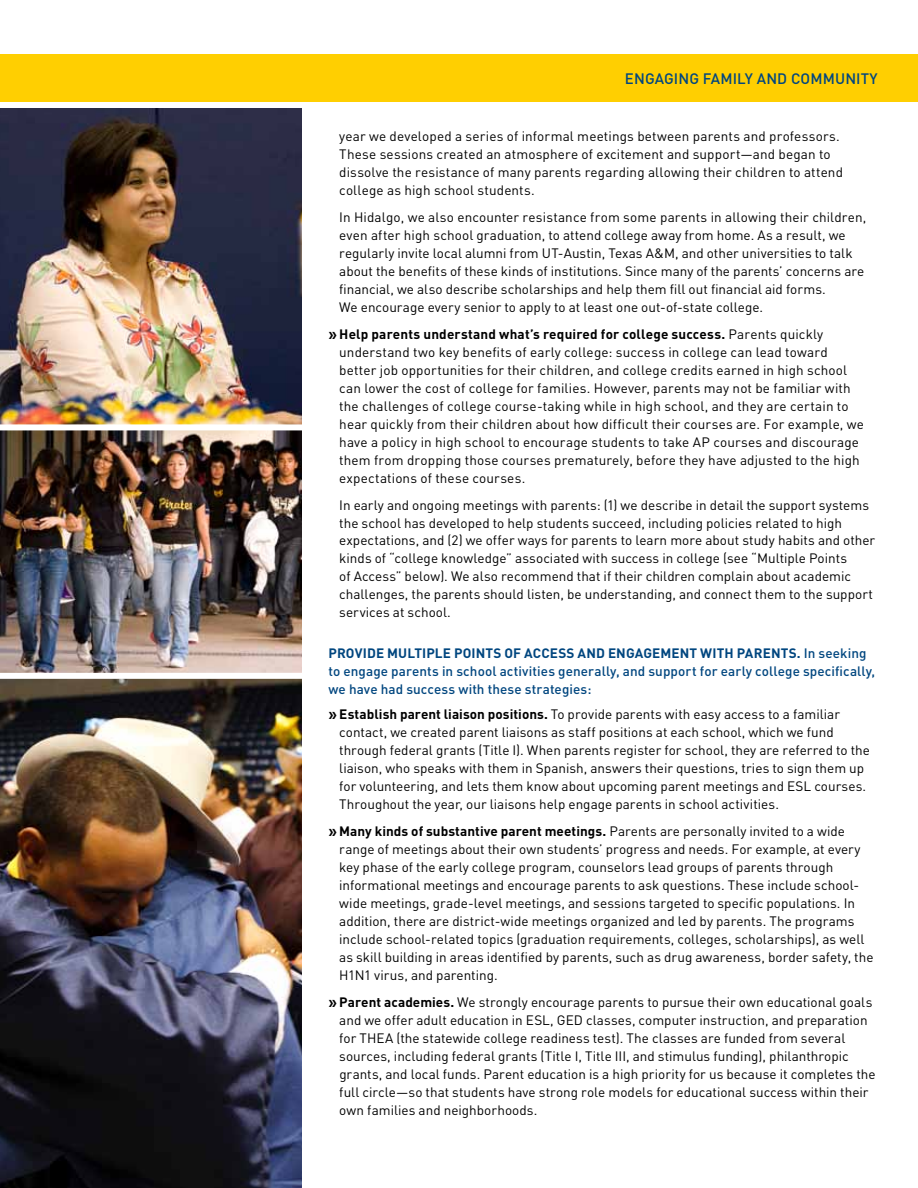
<style>
.page{position:relative;width:918px;height:1188px;background:#fff}
.page>*{position:absolute;margin:0;border:0;box-sizing:border-box;transform-origin:0 0}
.t1{font:500 15px "DIN";letter-spacing:.095em;color:#00467f}
.t2{font:13.5px/18px "DIN";letter-spacing:.005em;color:#000}
.t3{font:500 13.5px/18px "DIN";letter-spacing:.005em;color:#00467f}
.s1{font-family:"Interstate";font-weight:700}
.s2{font-weight:700}
</style>
<div class="page">
<div style="left:0;top:54px;width:918px;height:47px;background:#ffcf01"></div>
<img style="left:0;top:108px;width:302px;height:1080px">
<img style="left:0;top:430px;width:302px;height:243px">
<div style="left:0;top:424px;width:308px;height:6px;background:#fff"></div>
<div style="left:0;top:673px;width:308px;height:6px;background:#fff"></div>
<p class="t1" style="left:625px;top:69px;width:253px">Engaging Family and Community</p>
<p class="t2" style="left:339px;top:126px;width:505px">year we developed a series of informal meetings between parents and professors.<br>These sessions created an atmosphere of excitement and support—and began to dissolve the resistance of many parents regarding allowing their children to attend college as high school students.</p>
<p class="t2" style="left:339px;top:207px;width:529px">In Hidalgo, we also encounter resistance from some parents in allowing their children, even after high school graduation, to attend college away from home. As a result, we regularly invite local alumni from UT-Austin, Texas A&amp;M , and other universities to talk about the benefits of these kinds of institutions. Since many of the parents’ concerns are financial, we also describe scholarships and help them fill out financial aid forms.<br>We encourage every senior to apply to at least one out-of-state college.</p>
<p class="t2" style="left:339px;top:324px;width:526px;text-indent:-11px"><span class="s1">»</span> <span class="s2">Help parents understand what’s required for college success.</span> Parents quickly understand two key benefits of early college: success in college can lead toward better job opportunities for their children, and college credits earned in high school can lower the cost of college for families. However, parents may not be familiar with the challenges of college course-taking while in high school, and they are certain to hear quickly from their children about how difficult their courses are. For example, we have a policy in high school to encourage students to take AP courses and discourage them from dropping those courses prematurely, before they have adjusted to the high expectations of these courses.</p>
<p class="t2" style="left:339px;top:495px;width:537px">In early and ongoing meetings with parents: (1) we describe in detail the support systems the school has developed to help students succeed, including policies related to high expectations, and (2) we offer ways for parents to learn more about study habits and other kinds of “college knowledge” associated with success in college (see “M ultiple Points<br>of Access” below). We also recommend that if their children complain about academic challenges, the parents should listen, be understanding, and connect them to the support services at school.</p>
<p class="t3" style="left:328px;top:644px;width:548px"><span class="s2">Provide M ultiple Points of Access and Engagement with Parents.</span> In seeking to engage parents in school activities generally, and support for early college specifically, we have had success with these strategies:</p>
<p class="t2" style="left:339px;top:705px;width:532px;text-indent:-11px"><span class="s1">»</span> <span class="s2">Establish parent liaison positions.</span> To provide parents with easy access to a familiar contact, we created parent liaisons as staff positions at each school, which we fund through federal grants (Title I). When parents register for school, they are referred to the liaison, who speaks with them in Spanish, answers their questions, tries to sign them up for volunteering, and lets them know about upcoming parent meetings and ESL courses.<br>Throughout the year, our liaisons help engage parents in school activities.</p>
<p class="t2" style="left:339px;top:822px;width:536px;text-indent:-11px"><span class="s1">»</span> <span class="s2">Many kinds of substantive parent meetings.</span> Parents are personally invited to a wide range of meetings about their own students’ progress and needs. For example, at every key phase of the early college program, counselors lead groups of parents through informational meetings and encourage parents to ask questions. These include school&shy;wide meetings, grade-level meetings, and sessions targeted to specific populations. In addition, there are district-wide meetings organized and led by parents. The programs include school-related topics (graduation requirements, colleges, scholarships), as well as skill building in areas identified by parents, such as drug awareness, border safety, the H1N1 virus, and parenting.</p>
<p class="t2" style="left:339px;top:993px;width:538px;text-indent:-11px"><span class="s1">»</span> <span class="s2">Parent academies.</span> We strongly encourage parents to pursue their own educational goals and we offer adult education in ESL, GED classes, computer instruction, and preparation for THEA (the statewide college readiness test). The classes are funded from several sources, including federal grants (Title I, Title III, and stimulus funding), philanthropic grants, and local funds. Parent education is a high priority for us because it completes the full circle—so that students have strong role models for educational success within their own families and neighborhoods.</p>
</div>
